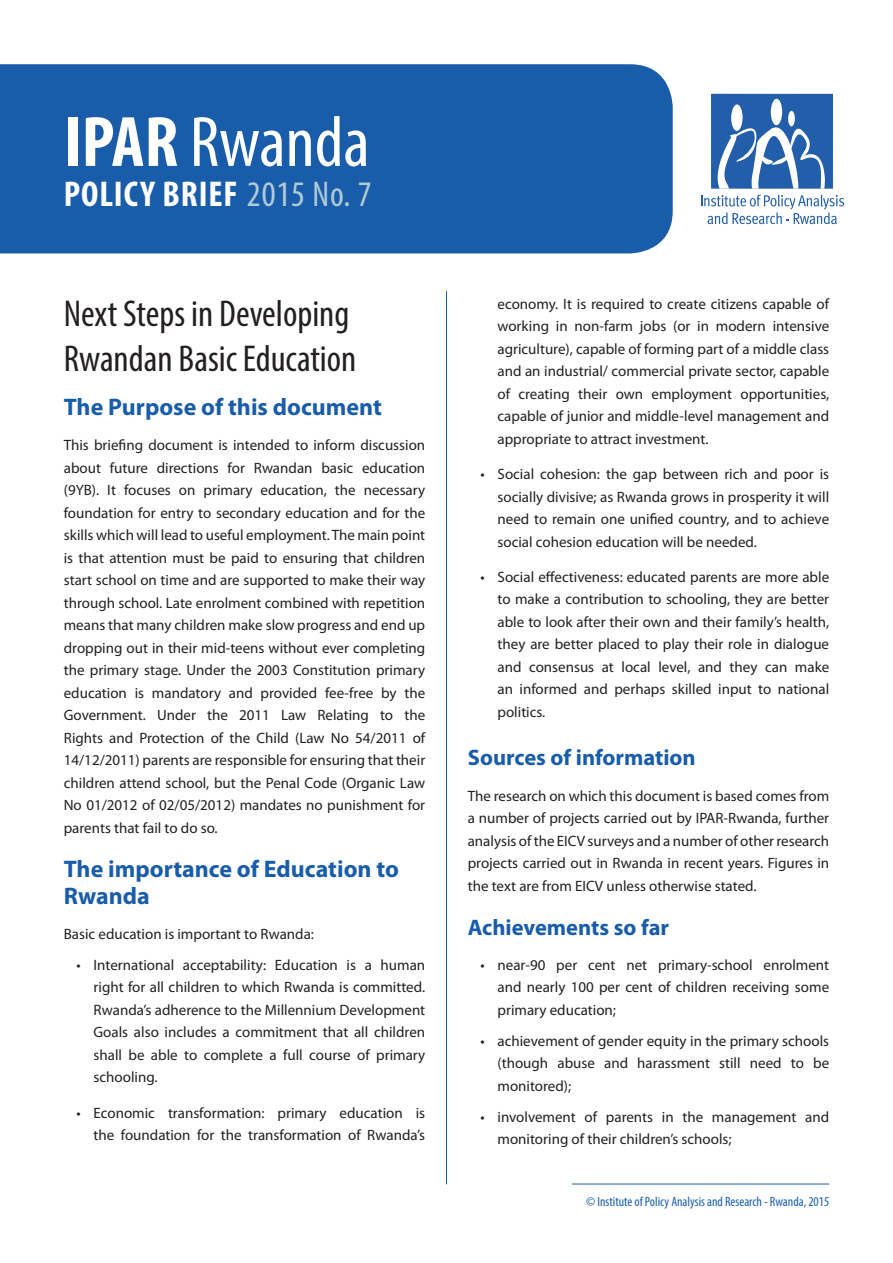
<style>
.page{position:relative;width:893px;height:1263px;background:#fff}
.page>*{position:absolute;margin:0;border:0;box-sizing:border-box;transform-origin:0 0}
.Paragraph_Look_and_F{font:condensed 72px "Myriad Pro";color:#fff}
.Paragraph_Look_and_F-2{font:condensed 37.5px/45px "Myriad Pro";color:#231f20}
.Paragraph_Look_and_F-3{font:700 condensed 36px "Myriad Pro";letter-spacing:.025em;color:#fff}
.Paragraph_Look_and_F-4{font:700 24px/27px "Myriad Pro";color:#195daa}
.Paragraph_Look_and_F-5{font:700 22.5px "Myriad Pro";color:#195daa}
.Paragraph_Look_and_F-6{font:15px/22.5px "Myriad Pro";color:#231f20;text-align:justify}
.t1{font:condensed 13.5px "Myriad Pro";color:#195daa}
.s1{font-weight:700}
.s2{font-weight:400;color:#b2cbd6}
</style>
<div class="page">
<hr style="left:446px;top:291px;width:1px;height:893px;background:#195daa">
<hr style="left:572px;top:1184px;width:257px;height:1px;background:#195daa">
<div style="left:0;top:64px;width:673px;height:189px;background:#195daa"></div>
<svg style="left:701px;top:195px;width:143px;height:29px"></svg>
<div style="left:711px;top:94px;width:122px;height:95px;background:#225ea9"></div>
<div style="left:771px;top:99px;width:11px;height:26px;background:#fff;border-radius:50%"></div>
<div style="left:788px;top:111px;width:7px;height:15px;background:#fff;border-radius:50%"></div>
<div style="left:731px;top:104px;width:12px;height:27px;background:#fff;border-radius:50%"></div>
<svg style="left:715px;top:118px;width:110px;height:71px"></svg>
<p class="Paragraph_Look_and_F" style="left:64px;top:99px;width:307px"><span class="s1">IPAR</span> Rwanda</p>
<p class="Paragraph_Look_and_F-3" style="left:64px;top:172px;width:310px">POLICY BRIEF <span class="s2">2015 No. 7</span></p>
<p class="Paragraph_Look_and_F-2" style="left:64px;top:290px;width:294px">Next Steps in Developing<br>Rwandan Basic Education</p>
<p class="Paragraph_Look_and_F-4" style="left:64px;top:392px;width:320px">The Purpose of this document</p>
<p class="Paragraph_Look_and_F-6" style="left:64px;top:434px;width:363px">This briefing document is intended to inform discussion about future directions for Rwandan basic education (9YB). It focuses on primary education, the necessary foundation for entry to secondary education and for the skills which will lead to useful employment. The main point is that attention must be paid to ensuring that children start school on time and are supported to make their way through school. Late enrolment combined with repetition means that many children make slow progress and end up dropping out in their mid-teens without ever completing the primary stage. Under the 2003 Constitution primary education is mandatory and provided fee-free by the Government. Under the 2011 Law Relating to the Rights and Protection of the Child (Law No 54/2011 of 14/12/2011) parents are responsible for ensuring that their children attend school, but the Penal Code (Organic Law No 01/2012 of 02/05/2012) mandates no punishment for parents that fail to do so.</p>
<p class="Paragraph_Look_and_F-4" style="left:64px;top:854px;width:337px">The importance of Education to<br>Rwanda</p>
<p class="Paragraph_Look_and_F-6" style="left:64px;top:922px;width:252px">Basic education is important to Rwanda:</p>
<p class="Paragraph_Look_and_F-6" style="left:94px;top:953px;width:333px;text-indent:-17px">• International acceptability: Education is a human right for all children to which Rwanda is committed.<br>Rwanda’s adherence to the Millennium Development Goals also includes a commitment that all children shall be able to complete a full course of primary schooling.</p>
<p class="Paragraph_Look_and_F-6" style="left:77px;top:1101px;width:350px;text-align:right">• Economic transformation: primary education is the foundation for the transformation of Rwanda’s</p>
<p class="Paragraph_Look_and_F-6" style="left:497px;top:292px;width:333px">economy. It is required to create citizens capable of working in non-farm jobs (or in modern intensive agriculture), capable of forming part of a middle class and an industrial/ commercial private sector, capable of creating their own employment opportunities, capable of junior and middle-level management and appropriate to attract investment.</p>
<p class="Paragraph_Look_and_F-6" style="left:497px;top:463px;width:333px;text-indent:-17px">• Social cohesion: the gap between rich and poor is socially divisive; as Rwanda grows in prosperity it will need to remain one unified country, and to achieve social cohesion education will be needed.</p>
<p class="Paragraph_Look_and_F-6" style="left:497px;top:565px;width:333px;text-indent:-17px">• Social effectiveness: educated parents are more able to make a contribution to schooling, they are better able to look after their own and their family’s health, they are better placed to play their role in dialogue and consensus at local level, and they can make an informed and perhaps skilled input to national politics.</p>
<p class="Paragraph_Look_and_F-5" style="left:468px;top:743px;width:230px">Sources of information</p>
<p class="Paragraph_Look_and_F-6" style="left:468px;top:784px;width:363px">The research on which this document is based comes from a number of projects carried out by IPAR-Rwanda, further analysis of the EICV surveys and a number of other research projects carried out in Rwanda in recent years. Figures in the text are from EICV unless otherwise stated.</p>
<p class="Paragraph_Look_and_F-5" style="left:468px;top:912px;width:203px">Achievements so far</p>
<p class="Paragraph_Look_and_F-6" style="left:497px;top:953px;width:333px;text-indent:-17px">• near-90 per cent net primary-school enrolment and nearly 100 per cent of children receiving some primary education;</p>
<p class="Paragraph_Look_and_F-6" style="left:497px;top:1029px;width:333px;text-indent:-17px">• achievement of gender equity in the primary schools (though abuse and harassment still need to be monitored);</p>
<p class="Paragraph_Look_and_F-6" style="left:497px;top:1105px;width:333px;text-indent:-17px">• involvement of parents in the management and monitoring of their children’s schools;</p>
<p class="t1" style="left:586px;top:1194px;width:245px">© Institute of Policy Analysis and Research - Rwanda, 2015</p>
</div>
